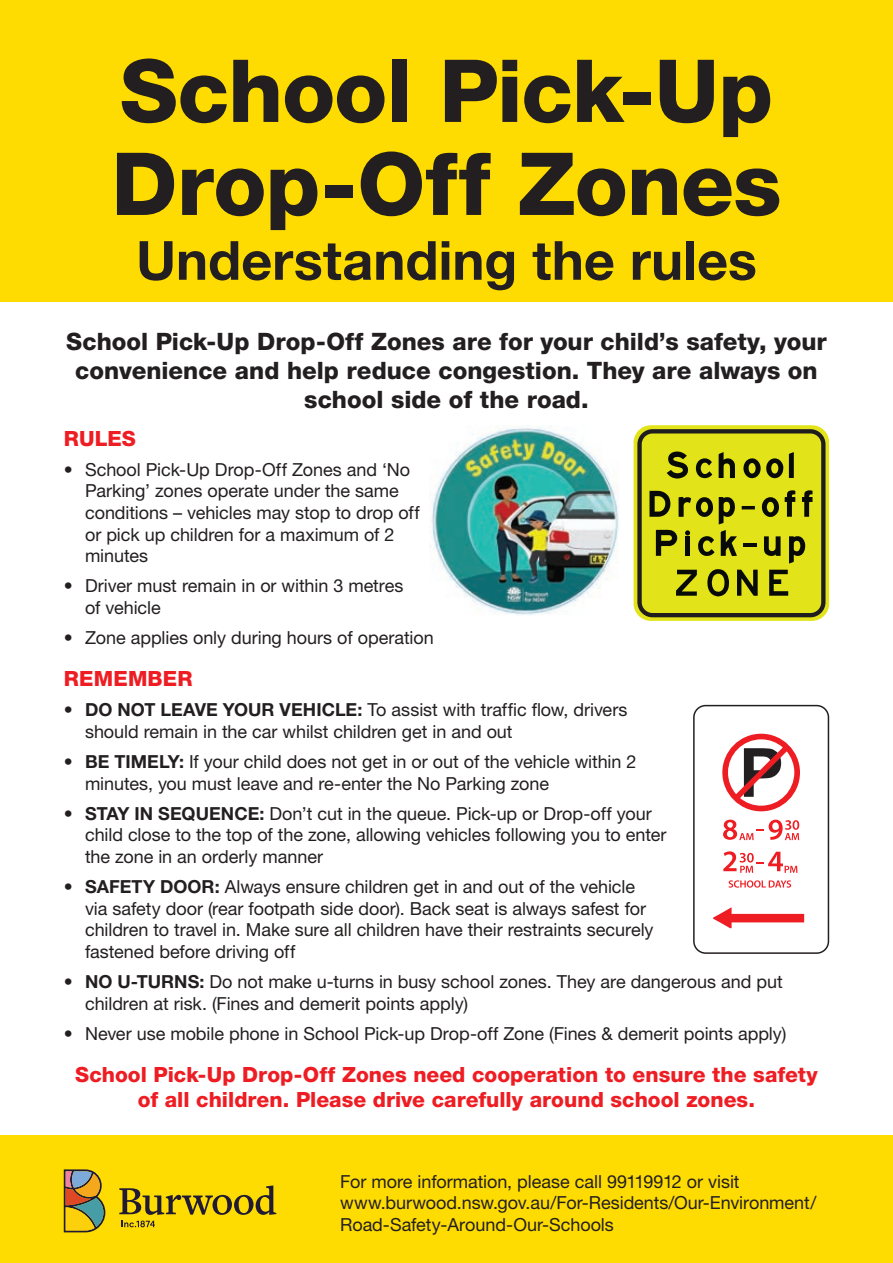
<style>
.page{position:relative;width:893px;height:1263px;background:#fff}
.page>*{position:absolute;margin:0;border:0;box-sizing:border-box;transform-origin:0 0}
.t1{font:800 87px/93px "Helvetica Neue LT";letter-spacing:-.01em;color:#231f20}
.t2{font:700 54px "Helvetica Neue LT";color:#231f20}
.t3{font:800 24px/28.8px "Helvetica Neue LT";color:#231f20;text-align:center}
.t4{font:800 21px/25.2px "Helvetica Neue LT";color:#ee1d23;text-align:center}
.t5{font:18px/21.6px "Helvetica Neue LT";letter-spacing:-.005em;color:#231f20}
.s1{font-weight:700}
</style>
<div class="page">
<div style="left:0;top:0;width:893px;height:302px;background:#ffdc01"></div>
<div style="left:0;top:1135px;width:893px;height:128px;background:#ffdc01"></div>
<div style="left:693px;top:705px;width:136px;height:249px;border:2px solid #231f20;border-radius:12px"></div>
<svg style="left:722px;top:734px;width:78px;height:77px"></svg>
<svg style="left:729px;top:880px;width:62px;height:8px"></svg>
<svg style="left:723px;top:851px;width:74px;height:22px"></svg>
<svg style="left:723px;top:820px;width:76px;height:20px"></svg>
<svg style="left:713px;top:907px;width:91px;height:22px"></svg>
<img style="left:430px;top:425px;width:189px;height:190px">
<svg style="left:634px;top:425px;width:195px;height:196px;background:#d4d41b"></svg>
<svg style="left:637px;top:425px;width:188px;height:192px;background:#b1b216"></svg>
<svg style="left:64px;top:1169px;width:41px;height:63px"></svg>
<svg style="left:119px;top:1185px;width:157px;height:42px"></svg>
<h1 class="t1" style="left:111px;top:44px;width:672px">School Pick-Up<br>Drop-Off Zones</h1>
<h2 class="t2" style="left:136px;top:227px;width:622px">Understanding the rules</h2>
<h3 class="t3" style="left:66px;top:327px;width:762px">School Pick-Up Drop-Off Zones are for your child’s safety, your convenience and help reduce congestion. They are always on school side of the road.</h3>
<p class="t4" style="left:64px;top:425px;width:74px">RULES</p>
<p class="t5" style="left:85px;top:458px;width:336px;text-indent:-21px">• School Pick-Up Drop-Off Zones and ‘No<br>Parking’ zones operate under the same conditions – vehicles may stop to drop off or pick up children for a maximum of 2 minutes</p>
<p class="t5" style="left:85px;top:575px;width:320px;text-indent:-21px">• Driver must remain in or within 3 metres of vehicle</p>
<p class="t5" style="left:64px;top:626px;width:371px">• Zone applies only during hours of operation</p>
<p class="t4" style="left:64px;top:666px;width:130px">REMEMBER</p>
<p class="t5" style="left:85px;top:699px;width:544px;text-indent:-21px">• <span class="s1">DO NOT LEAVE YOUR VEHICLE:</span> To assist with traffic flow, drivers should remain in the car whilst children get in and out</p>
<p class="t5" style="left:85px;top:750px;width:553px;text-indent:-21px">• <span class="s1">BE TIMELY:</span> If your child does not get in or out of the vehicle within 2 minutes, you must leave and re-enter the No Parking zone</p>
<p class="t5" style="left:85px;top:802px;width:583px;text-indent:-21px">• <span class="s1">STAY IN SEQUENCE:</span> Don’t cut in the queue. Pick-up or Drop-off your child close to the top of the zone, allowing vehicles following you to enter the zone in an orderly manner</p>
<p class="t5" style="left:85px;top:875px;width:570px;text-indent:-21px">• <span class="s1">SAFETY DOOR:</span> Always ensure children get in and out of the vehicle via safety door (rear footpath side door). Back seat is always safest for children to travel in. Make sure all children have their restraints securely fastened before driving off</p>
<p class="t5" style="left:85px;top:970px;width:699px;text-indent:-21px">• <span class="s1">NO U-TURNS:</span> Do not make u-turns in busy school zones. They are dangerous and put children at risk. (Fines and demerit points apply)</p>
<p class="t5" style="left:64px;top:1022px;width:724px">• Never use mobile phone in School Pick-up Drop-off Zone (Fines &amp; demerit points apply)</p>
<p class="t4" style="left:75px;top:1062px;width:744px">School Pick-Up Drop-Off Zones need cooperation to ensure the safety of all children. Please drive carefully around school zones.</p>
<p class="t5" style="left:340px;top:1170px;width:478px">For more information, please call 99119912 or visit www.burwood.nsw.gov.au/For-Residents/Our-Environment/<br>Road-Safety-Around-Our-Schools</p>
</div>
